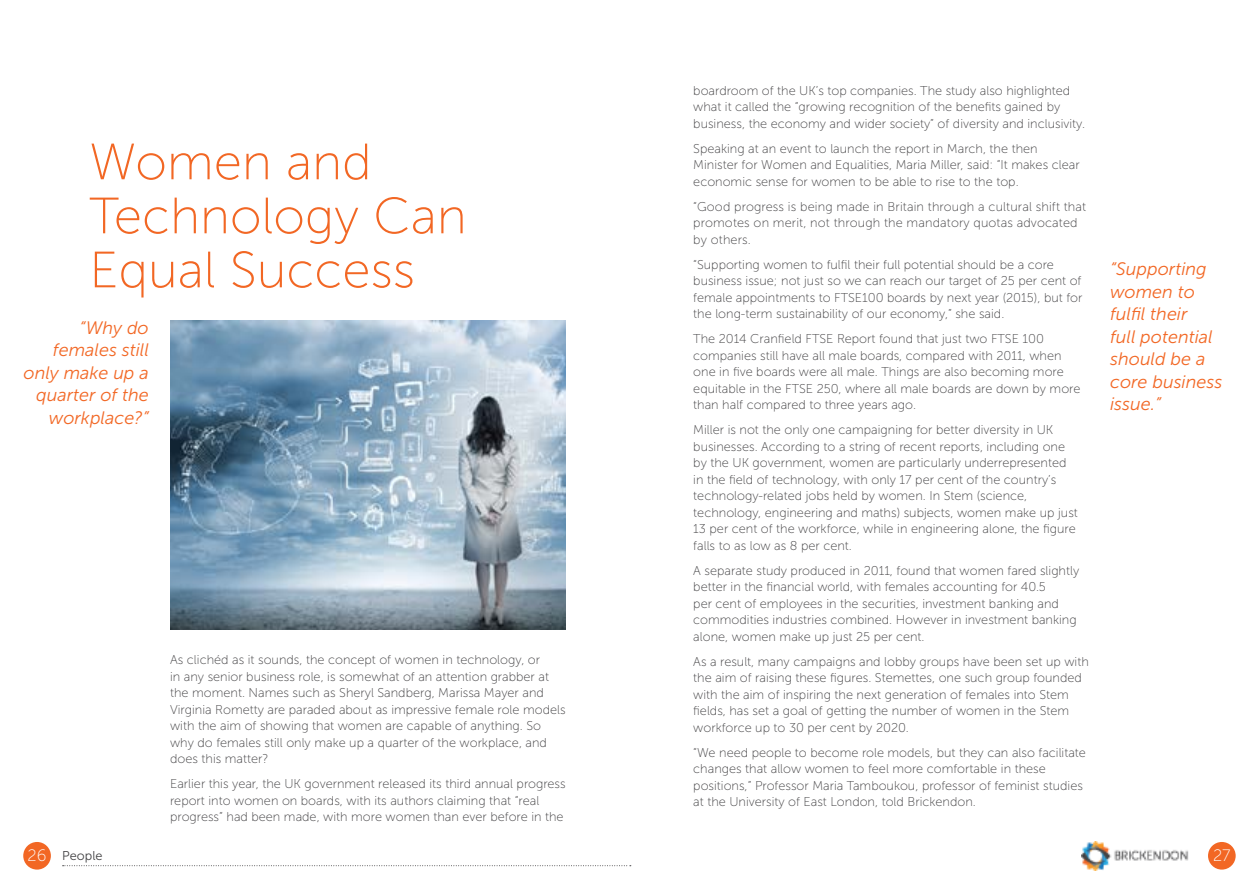
<style>
.page{position:relative;width:1259px;height:893px;background:#fff}
.page>*{position:absolute;margin:0;border:0;box-sizing:border-box;transform-origin:0 0}
.t1{font:51px/54px "Museo Sans 100";color:#f26724}
.t2{font:italic 18px/22.5px "Museo Sans 300";color:#f26724;text-align:right}
.t3{font:16.5px "Museo Sans 100";color:#fff}
.t4{font:12.75px/16.5px "Museo Sans 100";color:#424143}
.t5{font:12.75px "Museo Sans 300";color:#424143}
.s1{font-family:"Museo Sans 100";font-size:16.5px;color:#fff}
</style>
<div class="page">
<img style="left:1081px;top:841px;width:108px;height:29px">
<svg style="left:63px;top:865px;width:568px;height:1px"></svg>
<div style="left:23px;top:842px;width:28px;height:28px;background:#f26724;border-radius:50%"></div>
<div style="left:1208px;top:842px;width:27px;height:28px;background:#f26724;border-radius:50%"></div>
<img style="left:170px;top:320px;width:396px;height:309px">
<h1 class="t1" style="left:89px;top:135px;width:379px">Women and<br>Technology Can<br>Equal Success</h1>
<h2 class="t2" style="left:24px;top:317px;width:127px">“Why do females still only make up a quarter of the workplace?”</h2>
<p class="t4" style="left:170px;top:652px;width:397px">As clichéd as it sounds, the concept of women in technology, or<br>in any senior business role, is somewhat of an attention grabber at the moment. Names such as Sheryl Sandberg, Marissa Mayer and Virginia Rometty are paraded about as impressive female role models with the aim of showing that women are capable of anything. So why do females still only make up a quarter of the workplace, and does this matter?</p>
<p class="t4" style="left:170px;top:776px;width:397px">Earlier this year, the UK government released its third annual progress report into women on boards, with its authors claiming that “real progress” had been made, with more women than ever before in the</p>
<p class="t4" style="left:693px;top:82px;width:393px">boardroom of the UK’s top companies. The study also highlighted what it called the “growing recognition of the benefits gained by business, the economy and wider society” of diversity and inclusivity.</p>
<p class="t4" style="left:693px;top:140px;width:388px">Speaking at an event to launch the report in March, the then<br>Minister for Women and Equalities, Maria Miller, said: “It makes clear economic sense for women to be able to rise to the top.</p>
<p class="t4" style="left:693px;top:198px;width:394px">“Good progress is being made in Britain through a cultural shift that promotes on merit, not through the mandatory quotas advocated by others.</p>
<p class="t4" style="left:693px;top:256px;width:391px">“Supporting women to fulfil their full potential should be a core business issue; not just so we can reach our target of 25 per cent of female appointments to FTSE100 boards by next year (2015), but for the long-term sustainability of our economy,” she said.</p>
<p class="t4" style="left:693px;top:331px;width:389px">The 2014 Cranfield FTSE Report found that just two FTSE 100 companies still have all male boards, compared with 2011, when one in five boards were all male. Things are also becoming more equitable in the FTSE 250, where all male boards are down by more than half compared to three years ago.</p>
<p class="t4" style="left:693px;top:422px;width:386px">Miller is not the only one campaigning for better diversity in UK businesses. According to a string of recent reports, including one by the UK government, women are particularly underrepresented in the field of technology, with only 17 per cent of the country’s technology-related jobs held by women. In Stem (science, technology, engineering and maths) subjects, women make up just 13 per cent of the workforce, while in engineering alone, the figure falls to as low as 8 per cent.</p>
<p class="t4" style="left:693px;top:562px;width:387px">A separate study produced in 2011, found that women fared slightly better in the financial world, with females accounting for 40.5<br>per cent of employees in the securities, investment banking and commodities industries combined. However in investment banking alone, women make up just 25 per cent.</p>
<p class="t4" style="left:693px;top:653px;width:397px">As a result, many campaigns and lobby groups have been set up with the aim of raising these figures. Stemettes, one such group founded with the aim of inspiring the next generation of females into Stem fields, has set a goal of getting the number of women in the Stem workforce up to 30 per cent by 2020.</p>
<p class="t4" style="left:693px;top:744px;width:394px">“We need people to become role models, but they can also facilitate changes that allow women to feel more comfortable in these positions,” Professor Maria Tamboukou, professor of feminist studies at the University of East London, told Brickendon.</p>
<h2 class="t2" style="left:1110px;top:258px;width:114px;text-align:left">“Supporting women to fulfil their<br>full potential should be a core business issue.”</h2>
<p class="t5" style="left:28px;top:849px;width:76px"><span class="s1">26</span> People</p>
<p class="t3" style="left:1213px;top:847px;width:19px">27</p>
</div>
